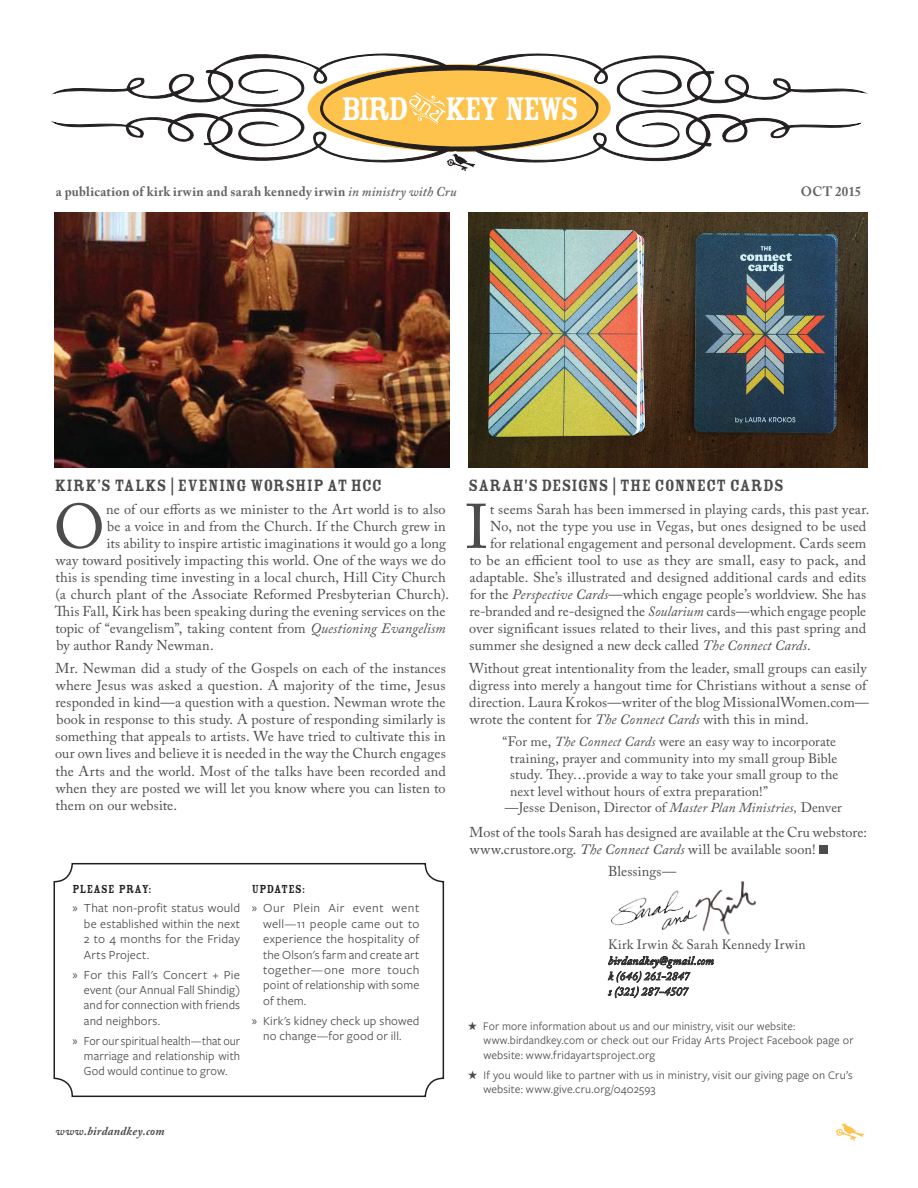
<style>
.page{position:relative;width:918px;height:1188px;background:#fff}
.page>*{position:absolute;margin:0;border:0;box-sizing:border-box;transform-origin:0 0}
.BODY___initial_para{font:62.4px "Adobe Caslon Pro";color:#4b4c4d}
.masthead___TITLE{font:36px "Rosewood Std Fill";letter-spacing:-.08em;color:#fff;scale:.96 1}
.subHEAD{font:18px "Rosewood Std Fill";letter-spacing:.01em;color:#4b4c4d}
.BODY___initial_para-2{font:14.25px "Adobe Caslon Pro";letter-spacing:.01em;color:#4b4c4d}
.body{font:14.25px/17.1px "Adobe Caslon Pro";letter-spacing:.005em;color:#4b4c4d}
.body_-_no_space_afte{font:14.25px "Adobe Caslon Pro";letter-spacing:.01em;color:#4b4c4d}
.body___inset{font:13.65px "Adobe Caslon Pro";letter-spacing:.01em;color:#4b4c4d}
.publication_info{font:700 13.5px "Adobe Caslon Pro";letter-spacing:.025em;color:#656568;scale:.96 1}
.contact_info___name2{font:13.5px "Adobe Caslon Pro";letter-spacing:.02em;color:#4b4c4d}
.t1{font:12.75px/15.3px "Freight Sans Pro";letter-spacing:.01em;color:#4b4c4d;text-align:justify}
.t2{font:12.75px/15.3px "Freight Sans Pro";letter-spacing:.01em;color:#4b4c4d;text-align:justify;scale:.94 1}
.pray{font:12.75px "Rosewood Std Fill";letter-spacing:.025em;color:#231f20;scale:.96 1}
.t3{font:12px/14.4px "Freight Sans Pro";letter-spacing:.01em;color:#4b4c4d}
.sm_info___pg{font:italic 700 12px "Adobe Caslon Pro";letter-spacing:.02em;color:#4b4c4d}
.email_addy{font:italic 11.7px "Adobe Caslon Pro";letter-spacing:.015em;color:#4b4c4d}
.s1{font-weight:600;font-style:italic}
.s2{font-style:italic}
.s3{font-family:"Myriad Pro"}
</style>
<div class="page">
<svg style="left:50px;top:53px;width:818px;height:165px"></svg>
<svg style="left:836px;top:1123px;width:28px;height:18px"></svg>
<svg style="left:447px;top:151px;width:28px;height:20px"></svg>
<div style="left:54px;top:863px;width:390px;height:234px;border:2px solid #231f20;border-radius:18px"></div>
<div style="left:819px;top:845px;width:9px;height:9px;background:#4b4c4d"></div>
<svg style="left:608px;top:956px;width:106px;height:42px"></svg>
<img style="left:54px;top:212px;width:396px;height:256px">
<img style="left:468px;top:212px;width:399px;height:256px">
<img style="left:611px;top:881px;width:145px;height:54px">
<p class="masthead___TITLE" style="left:341px;top:90px;width:249px">BIRD KEY NEWS</p>
<p class="publication_info" style="left:56px;top:184px;width:419px">a publication of kirk irwin and sarah kennedy irwin <span class="s1">in ministry with Cru</span></p>
<p class="publication_info" style="left:801px;top:184px;width:65px">OCT 2015</p>
<p class="subHEAD" style="left:55px;top:476px;width:329px">KIRK’S TALKS | EVENING WORSHIP AT HCC</p>
<p class="BODY___initial_para" style="left:54px;top:490px;width:53px">O</p>
<p class="BODY___initial_para-2" style="left:106px;top:500px;width:341px">ne of our efforts as we minister to the Art world is to also</p>
<p class="BODY___initial_para-2" style="left:107px;top:518px;width:340px">be a voice in and from the Church. If the Church grew in</p>
<p class="BODY___initial_para-2" style="left:107px;top:535px;width:341px">its ability to inspire artistic imaginations it would go a long</p>
<p class="BODY___initial_para-2" style="left:56px;top:552px;width:391px">way toward positively impacting this world. One of the ways we do</p>
<p class="BODY___initial_para-2" style="left:55px;top:569px;width:392px">this is spending time investing in a local church, Hill City Church</p>
<p class="BODY___initial_para-2" style="left:56px;top:586px;width:395px">(a church plant of the Associate Reformed Presbyterian Church).</p>
<p class="BODY___initial_para-2" style="left:55px;top:603px;width:392px">This Fall, Kirk has been speaking during the evening services on the</p>
<p class="BODY___initial_para-2" style="left:55px;top:620px;width:392px">topic of “evangelism”, taking content from <span class="s2">Questioning Evangelism</span></p>
<p class="BODY___initial_para-2" style="left:56px;top:637px;width:159px">by author Randy Newman.</p>
<p class="body" style="left:55px;top:659px;width:392px;text-align:justify">Mr. Newman did a study of the Gospels on each of the instances where Jesus was asked a question. A majority of the time, Jesus responded in kind—a question with a question. Newman wrote the book in response to this study. A posture of responding similarly is something that appeals to artists. We have tried to cultivate this in our own lives and believe it is needed in the way the Church engages the Arts and the world. Most of the talks have been recorded and when they are posted we will let you know where you can listen to them on our website.</p>
<p class="subHEAD" style="left:469px;top:476px;width:317px">SARAH'S DESIGNS | THE CONNECT CARDS</p>
<p class="BODY___initial_para" style="left:465px;top:490px;width:25px">I</p>
<p class="BODY___initial_para-2" style="left:490px;top:500px;width:381px">t seems Sarah has been immersed in playing cards, this past year.</p>
<p class="BODY___initial_para-2" style="left:490px;top:518px;width:378px">No, not the type you use in Vegas, but ones designed to be used</p>
<p class="BODY___initial_para-2" style="left:490px;top:535px;width:378px">for relational engagement and personal development. Cards seem</p>
<p class="BODY___initial_para-2" style="left:469px;top:552px;width:398px">to be an efficient tool to use as they are small, easy to pack, and</p>
<p class="BODY___initial_para-2" style="left:470px;top:569px;width:398px">adaptable. She’s illustrated and designed additional cards and edits</p>
<p class="BODY___initial_para-2" style="left:470px;top:586px;width:398px">for the <span class="s2">Perspective Cards</span>—which engage people’s worldview. She has</p>
<p class="BODY___initial_para-2" style="left:469px;top:603px;width:398px">re-branded and re-designed the <span class="s2">Soularium</span> cards—which engage people</p>
<p class="BODY___initial_para-2" style="left:469px;top:620px;width:398px">over significant issues related to their lives, and this past spring and</p>
<p class="BODY___initial_para-2" style="left:470px;top:637px;width:343px">summer she designed a new deck called <span class="s2">The Connect Cards</span>.</p>
<p class="body" style="left:469px;top:659px;width:401px">Without great intentionality from the leader, small groups can easily digress into merely a hangout time for Christians without a sense of direction. Laura Krokos—writer of the blog MissionalWomen.com— wrote the content for <span class="s2">The Connect Cards</span> with this in mind.</p>
<p class="body___inset" style="left:503px;top:733px;width:335px">“For me, <span class="s2">The Connect Cards</span> were an easy way to incorporate</p>
<p class="body___inset" style="left:510px;top:750px;width:329px">training, prayer and community into my small group Bible</p>
<p class="body___inset" style="left:510px;top:766px;width:330px">study. They…provide a way to take your small group to the</p>
<p class="body___inset" style="left:510px;top:783px;width:260px">next level without hours of extra preparation!”</p>
<p class="body___inset" style="left:505px;top:799px;width:339px">—Jesse Denison, Director of <span class="s2">Master Plan Ministries,</span> Denver</p>
<p class="body" style="left:470px;top:823px;width:399px">Most of the tools Sarah has designed are available at the Cru webstore: www.crustore.org. <span class="s2">The Connect Cards</span> will be available soon!</p>
<p class="body_-_no_space_afte" style="left:608px;top:863px;width:70px">Blessings—</p>
<p class="pray" style="left:72px;top:882px;width:84px">PLEASE PRAY:</p>
<p class="t1" style="left:84px;top:900px;width:158px;text-indent:-12px"><span class="s3">»</span> That non-profit status would be established within the next 2 to 4 months for the Friday Arts Project.</p>
<p class="t1" style="left:84px;top:966px;width:158px;text-indent:-12px"><span class="s3">»</span> For this Fall's Concert + Pie event (our Annual Fall Shindig) and for connection with friends and neighbors.</p>
<p class="t2" style="left:84px;top:1032px;width:168px;text-indent:-12px"><span class="s3">»</span> For our spiritual health—that our marriage and relationship with God would continue to grow.</p>
<p class="pray" style="left:252px;top:882px;width:57px">UPDATES:</p>
<p class="t1" style="left:263px;top:900px;width:158px;text-indent:-12px"><span class="s3">»</span> Our Plein Air event went well—11 people came out to experience the hospitality of the Olson's farm and create art together—one more touch point of relationship with some of them.</p>
<p class="t1" style="left:252px;top:1012px;width:169px;text-align:center"><span class="s3">»</span> Kirk's kidney check up showed no change—for good or ill.</p>
<p class="t3" style="left:483px;top:1018px;width:372px;text-indent:-16px">★ For more information about us and our ministry, visit our website: www.birdandkey.com or check out our Friday Arts Project Facebook page or website: www.fridayartsproject.org</p>
<p class="t3" style="left:483px;top:1067px;width:371px;text-indent:-16px">★ If you would like to partner with us in ministry, visit our giving page on Cru’s website: www.give.cru.org/0402593</p>
<p class="contact_info___name2" style="left:608px;top:937px;width:199px">Kirk Irwin &amp; Sarah Kennedy Irwin</p>
<p class="email_addy" style="left:608px;top:954px;width:107px">birdandkey@gmail.com</p>
<p class="email_addy" style="left:608px;top:969px;width:83px">k (646) 261-2847</p>
<p class="email_addy" style="left:608px;top:984px;width:81px">s (321) 287-4507</p>
<p class="sm_info___pg" style="left:56px;top:1123px;width:111px">www.birdandkey.com</p>
</div>
